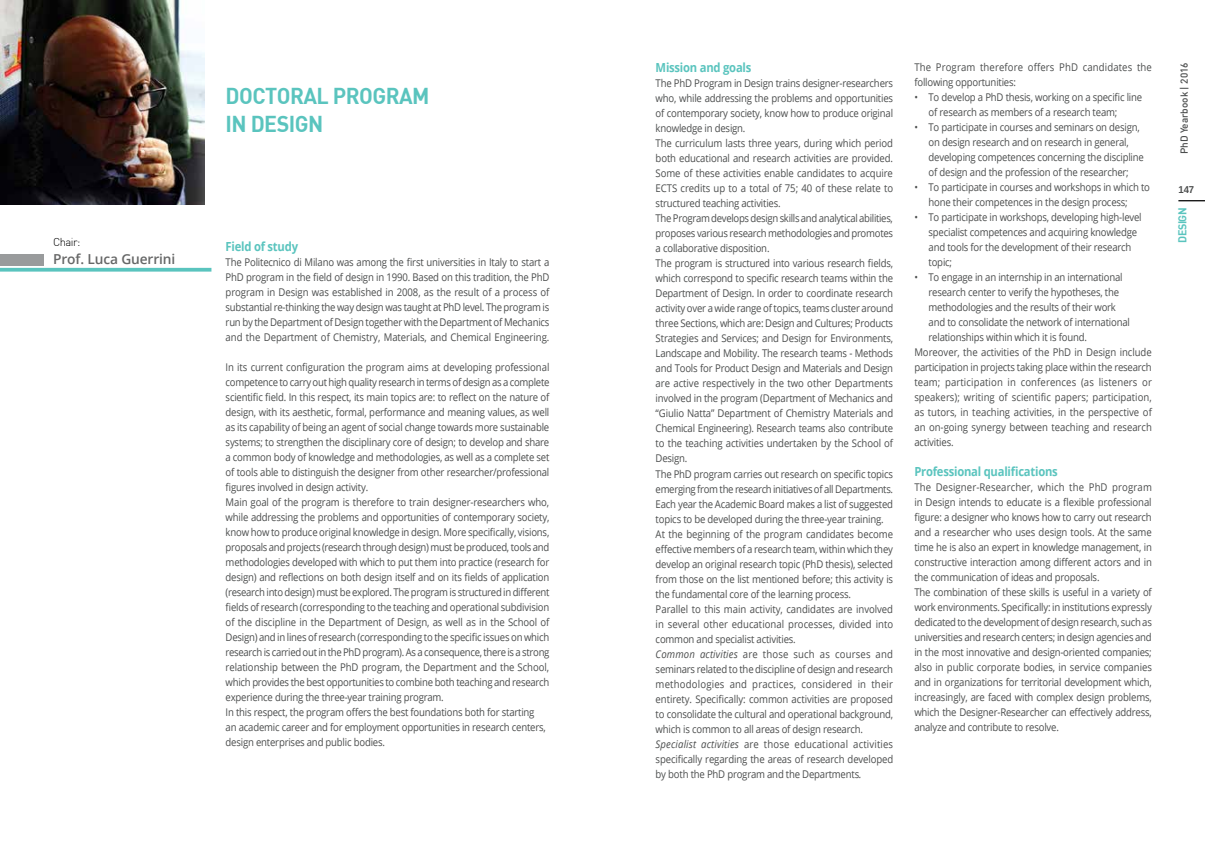
<style>
.page{position:relative;width:1205px;height:851px;background:#fff}
.page>*{position:absolute;margin:0;border:0;box-sizing:border-box;transform-origin:0 0}
.t1{font:22.5px "DIN Bold";letter-spacing:-.025em;color:#5ac4be;scale:.95 1}
.t2{font:600 13.75px "Open Sans";letter-spacing:-.01em;color:#666767}
.t3{font:700 12.5px "Open Sans";letter-spacing:-.02em;color:#5ac4be;scale:.9 1}
.t4{font:300 11.25px "DIN";letter-spacing:-.05em;color:#000}
.t5{font:11.25px "DIN";color:#5ac4be;scale:.95 1}
.t6{font:10.62px/15px "Open Sans";letter-spacing:-.02em;color:#4b4d4d;scale:.9 1}
.t7{font:10.62px/15px "Open Sans";letter-spacing:.01em;color:#4b4d4d;scale:.9 1}
.t8{font:10.62px "Open Sans";letter-spacing:.005em;color:#4b4d4d;scale:.9 1}
.t9{font:10.62px "Open Sans";color:#4b4d4d;scale:.9 1}
.t10{font:500 10px "DIN";color:#4b4d4d}
.t11{font:700 10px "Arimo";color:#4b4d4d;scale:.95 1}
.s1{font-style:italic}
</style>
<div class="page">
<div style="left:0;top:254px;width:44px;height:11px;background:#999b9c"></div>
<svg style="left:1178px;top:200px;width:27px;height:1px"></svg>
<img style="left:0;top:0;width:204px;height:204px">
<hr style="left:0;top:268px;width:211px;height:3px;background:#5ac4be">
<p class="t4" style="left:53px;top:235px;width:29px">Chair:</p>
<p class="t2" style="left:53px;top:250px;width:124px">Prof. Luca Guerrini</p>
<h1 class="t1" style="left:226px;top:81px;width:69px">DOCTORAL</h1>
<h1 class="t1" style="left:333px;top:81px;width:29px">PROGRA</h1>
<h1 class="t1" style="left:412px;top:81px;width:20px">M</h1>
<h1 class="t1" style="left:226px;top:109px;width:79px">IN DESIGN</h1>
<p class="t3" style="left:226px;top:238px;width:82px">Field of study</p>
<p class="t6" style="left:226px;top:254px;width:361px;text-align:justify">The Politecnico di Milano was among the first universities in Italy to start a PhD program in the field of design in 1990. Based on this tradition, the PhD program in Design was established in 2008, as the result of a process of substantial re-thinking the way design was taught at PhD level. The program is run by the Department of Design together with the Department of Mechanics and the Department of Chemistry, Materials, and Chemical Engineering.</p>
<p class="t6" style="left:226px;top:359px;width:361px">In its current configuration the program aims at developing professional competence to carry out high quality research in terms of design as a complete scientific field. In this respect, its main topics are: to reflect on the nature of design, with its aesthetic, formal, performance and meaning values, as well as its capability of being an agent of social change towards more sustainable systems; to strengthen the disciplinary core of design; to develop and share a common body of knowledge and methodologies, as well as a complete set of tools able to distinguish the designer from other researcher/professional figures involved in design activity.<br>Main goal of the program is therefore to train designer-researchers who, while addressing the problems and opportunities of contemporary society, know how to produce original knowledge in design. More specifically, visions, proposals and projects (research through design) must be produced, tools and methodologies developed with which to put them into practice (research for design) and reflections on both design itself and on its fields of application (research into design) must be explored. The program is structured in different fields of research (corresponding to the teaching and operational subdivision of the discipline in the Department of Design, as well as in the School of Design) and in lines of research (corresponding to the specific issues on which research is carried out in the PhD program). As a consequence, there is a strong relationship between the PhD program, the Department and the School, which provides the best opportunities to combine both teaching and research experience during the three-year training program.<br>In this respect, the program offers the best foundations both for starting<br>an academic career and for employment opportunities in research centers, design enterprises and public bodies.</p>
<p class="t3" style="left:656px;top:59px;width:108px">Mission and goals</p>
<p class="t6" style="left:656px;top:75px;width:265px">The PhD Program in Design trains designer-researchers who, while addressing the problems and opportunities of contemporary society, know how to produce original knowledge in design.<br>The curriculum lasts three years, during which period both educational and research activities are provided.<br>Some of these activities enable candidates to acquire ECTS credits up to a total of 75; 40 of these relate to structured teaching activities.<br>The Program develops design skills and analytical abilities, proposes various research methodologies and promotes a collaborative disposition.<br>The program is structured into various research fields, which correspond to specific research teams within the Department of Design. In order to coordinate research activity over a wide range of topics, teams cluster around three Sections, which are: Design and Cultures; Products Strategies and Services; and Design for Environments, Landscape and Mobility. The research teams - Methods and Tools for Product Design and Materials and Design are active respectively in the two other Departments involved in the program (Department of Mechanics and “Giulio Natta” Department of Chemistry Materials and Chemical Engineering). Research teams also contribute to the teaching activities undertaken by the School of Design.<br>The PhD program carries out research on specific topics emerging from the research initiatives of all Departments.<br>Each year the Academic Board makes a list of suggested topics to be developed during the three-year training.<br>At the beginning of the program candidates become effective members of a research team, within which they develop an original research topic (PhD thesis), selected from those on the list mentioned before; this activity is the fundamental core of the learning process.<br>Parallel to this main activity, candidates are involved in several other educational processes, divided into common and specialist activities.<br><span class="s1">Common activities</span> are those such as courses and seminars related to the discipline of design and research methodologies and practices, considered in their entirety. Specifically: common activities are proposed to consolidate the cultural and operational background, which is common to all areas of design research.<br><span class="s1">Specialist activities</span> are those educational activities specifically regarding the areas of research developed by both the PhD program and the Departments<span class="s1">.</span></p>
<p class="t7" style="left:914px;top:59px;width:265px">The Program therefore offers PhD candidates the following opportunities:</p>
<p class="t6" style="left:928px;top:89px;width:239px;text-indent:-14px">• To develop a PhD thesis, working on a specific line of research as members of a research team;</p>
<p class="t6" style="left:928px;top:119px;width:241px;text-indent:-14px">• To participate in courses and seminars on design, on design research and on research in general, developing competences concerning the discipline of design and the profession of the researcher;</p>
<p class="t6" style="left:928px;top:179px;width:248px;text-indent:-14px">• To participate in courses and workshops in which to hone their competences in the design process;</p>
<p class="t6" style="left:928px;top:209px;width:238px;text-indent:-14px">• To participate in workshops, developing high-level specialist competences and acquiring knowledge and tools for the development of their research topic;</p>
<p class="t6" style="left:914px;top:269px;width:233px">• To engage in an internship in an international</p>
<p class="t6" style="left:928px;top:284px;width:213px">research center to verify the hypotheses, the</p>
<p class="t6" style="left:928px;top:299px;width:210px">methodologies and the results of their work</p>
<p class="t6" style="left:928px;top:314px;width:225px">and to consolidate the network of international</p>
<p class="t6" style="left:928px;top:329px;width:177px">relationships within which it is found.</p>
<p class="t6" style="left:914px;top:344px;width:265px">Moreover, the activities of the PhD in Design include</p>
<p class="t6" style="left:914px;top:359px;width:265px">participation in projects taking place within the research</p>
<p class="t7" style="left:914px;top:374px;width:265px">team; participation in conferences (as listeners or</p>
<p class="t8" style="left:914px;top:390px;width:265px">speakers); writing of scientific papers; participation,</p>
<p class="t9" style="left:914px;top:405px;width:265px">as tutors, in teaching activities, in the perspective of</p>
<p class="t6" style="left:914px;top:419px;width:265px">an on-going synergy between teaching and research</p>
<p class="t6" style="left:914px;top:434px;width:45px">activities.</p>
<p class="t3" style="left:914px;top:462px;width:161px">Professional qualifications</p>
<p class="t6" style="left:914px;top:479px;width:265px">The Designer-Researcher, which the PhD program in Design intends to educate is a flexible professional figure: a designer who knows how to carry out research and a researcher who uses design tools. At the same time he is also an expert in knowledge management, in constructive interaction among different actors and in the communication of ideas and proposals.<br>The combination of these skills is useful in a variety of work environments. Specifically: in institutions expressly dedicated to the development of design research, such as universities and research centers; in design agencies and in the most innovative and design-oriented companies; also in public corporate bodies, in service companies and in organizations for territorial development which, increasingly, are faced with complex design problems, which the Designer-Researcher can effectively address, analyze and contribute to resolve.</p>
<p class="t10" style="left:1178px;top:154px;width:93px;rotate:-90deg">PhD Yearbook | 2016</p>
<p class="t11" style="left:1178px;top:182px;width:18px">147</p>
<p class="t5" style="left:1175px;top:243px;width:37px;rotate:-90deg">design</p>
</div>
